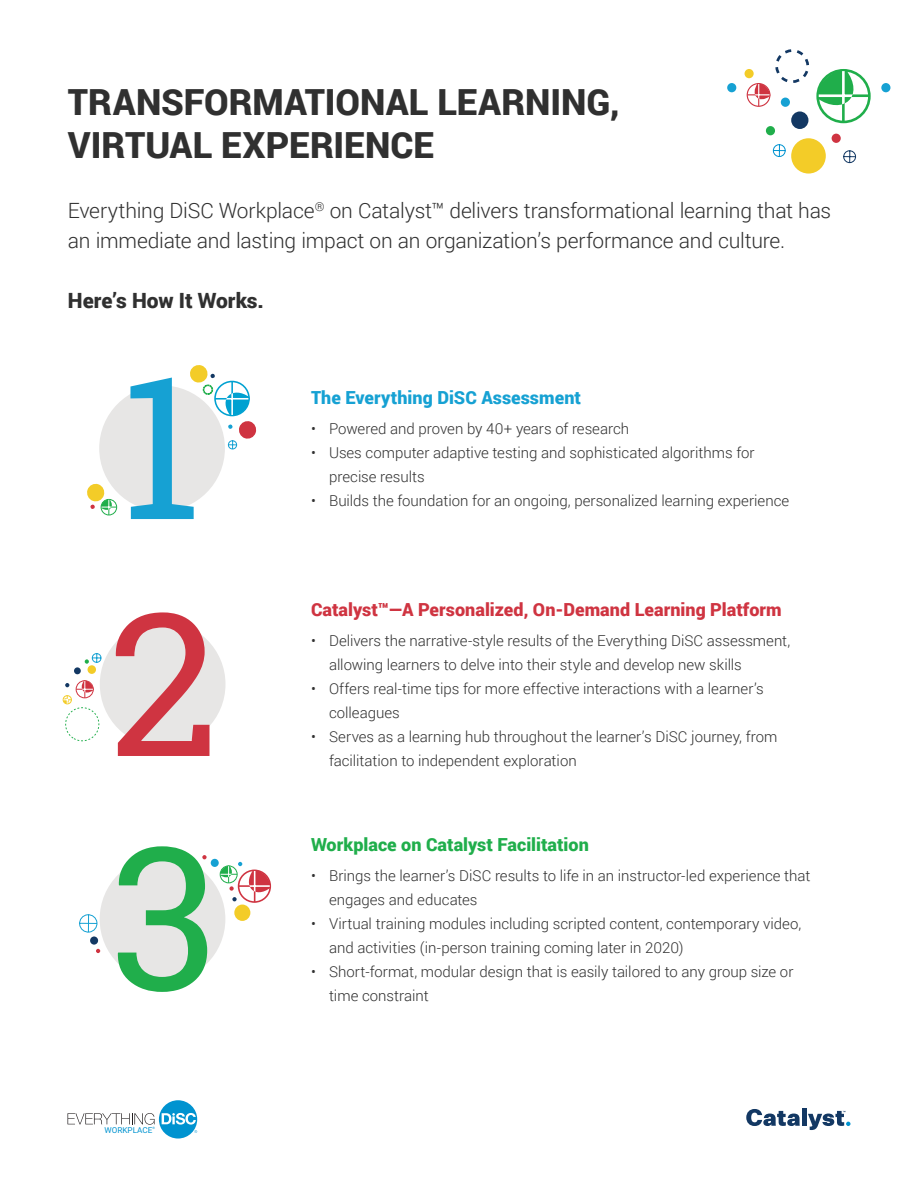
<style>
.page{position:relative;width:918px;height:1188px;background:#fff}
.page>*{position:absolute;margin:0;border:0;box-sizing:border-box;transform-origin:0 0}
.t1{font:900 36px/43.2px "Roboto";color:#303030}
.t2{font:300 21px/30px "Roboto";letter-spacing:-.01em;color:#303030}
.t3{font:900 21px "Roboto";color:#303030}
.t4{font:900 18px "Roboto";color:#cf3441}
.t5{font:900 18px "Roboto";color:#20ae4b}
.t6{font:900 18px "Roboto";color:#16a1d3}
.t7{font:300 15px "Roboto";color:#303030}
.t8{font:8.1px "Roboto";color:#0093d0}
.t9{font:3.15px "Roboto";color:#0093d0}
</style>
<div class="page">
<svg style="left:746px;top:1109px;width:54px;height:17px"></svg>
<hr style="left:802px;top:1109px;width:4px;height:17px;background:#133863">
<svg style="left:808px;top:1111px;width:42px;height:19px"></svg>
<svg style="left:68px;top:1100px;width:129px;height:39px"></svg>
<div style="left:99px;top:385px;width:126px;height:126px;background:#e7e6e5;border-radius:50%"></div>
<svg style="left:87px;top:483px;width:30px;height:32px"></svg>
<svg style="left:130px;top:365px;width:127px;height:154px"></svg>
<div style="left:100px;top:856px;width:125px;height:126px;background:#e7e6e5;border-radius:50%"></div>
<svg style="left:79px;top:914px;width:19px;height:19px"></svg>
<div style="left:238px;top:870px;width:33px;height:33px;border:2px solid #cf3441;border-radius:50%"></div>
<hr style="left:254px;top:870px;width:1px;height:32px;background:#cf3441">
<div style="left:234px;top:905px;width:16px;height:16px;background:#f3cc28;border-radius:50%"></div>
<svg style="left:118px;top:846px;width:89px;height:146px"></svg>
<svg style="left:96px;top:949px;width:4px;height:4px"></svg>
<svg style="left:220px;top:862px;width:51px;height:39px"></svg>
<div style="left:211px;top:859px;width:8px;height:8px;background:#16a1d3;border-radius:50%"></div>
<div style="left:90px;top:936px;width:8px;height:9px;background:#133863;border-radius:50%"></div>
<div style="left:100px;top:621px;width:126px;height:126px;background:#e7e6e5;border-radius:50%"></div>
<svg style="left:116px;top:612px;width:93px;height:144px"></svg>
<div style="left:88px;top:665px;width:8px;height:9px;background:#f3cc28;border-radius:50%"></div>
<div style="left:74px;top:667px;width:7px;height:7px;background:#133863;border-radius:50%"></div>
<svg style="left:85px;top:653px;width:16px;height:11px"></svg>
<svg style="left:63px;top:680px;width:36px;height:61px"></svg>
<div style="left:816px;top:69px;width:55px;height:54px;border:3px solid #20ae4b;border-radius:50%"></div>
<hr style="left:842px;top:70px;width:3px;height:52px;background:#20ae4b">
<hr style="left:817px;top:94px;width:52px;height:3px;background:#20ae4b">
<div style="left:791px;top:138px;width:35px;height:36px;background:#f3cc28;border-radius:50%"></div>
<div style="left:766px;top:126px;width:9px;height:9px;background:#20ae4b;border-radius:50%"></div>
<div style="left:745px;top:69px;width:9px;height:9px;background:#f3cc28;border-radius:50%"></div>
<div style="left:881px;top:83px;width:9px;height:9px;background:#16a1d3;border-radius:50%"></div>
<div style="left:727px;top:83px;width:9px;height:9px;background:#16a1d3;border-radius:50%"></div>
<div style="left:832px;top:134px;width:9px;height:9px;background:#cf3441;border-radius:50%"></div>
<div style="left:791px;top:111px;width:17px;height:18px;background:#133863;border-radius:50%"></div>
<svg style="left:773px;top:144px;width:13px;height:13px"></svg>
<svg style="left:843px;top:150px;width:13px;height:13px"></svg>
<svg style="left:747px;top:49px;width:119px;height:67px"></svg>
<p class="t1" style="left:68px;top:79px;width:553px">TRANSFORMATIONAL LEARNING,<br>VIRTUAL EXPERIENCE</p>
<p class="t2" style="left:68px;top:195px;width:765px">Everything DiSC Workplace<sup>®</sup> on Catalyst™ delivers transformational learning that has an immediate and lasting impact on an organization’s performance and culture.</p>
<p class="t3" style="left:68px;top:286px;width:198px">Here’s How It Works.</p>
<p class="t6" style="left:311px;top:385px;width:271px">The Everything DiSC Assessment</p>
<p class="t7" style="left:311px;top:418px;width:320px">• Powered and proven by 40+ years of research</p>
<p class="t7" style="left:311px;top:442px;width:445px">• Uses computer adaptive testing and sophisticated algorithms for</p>
<p class="t7" style="left:329px;top:466px;width:97px">precise results</p>
<p class="t7" style="left:311px;top:490px;width:480px">• Builds the foundation for an ongoing, personalized learning experience</p>
<p class="t4" style="left:311px;top:597px;width:472px">Catalyst™—A Personalized, On-Demand Learning Platform</p>
<p class="t7" style="left:311px;top:630px;width:481px">• Delivers the narrative-style results of the Everything DiSC assessment,</p>
<p class="t7" style="left:329px;top:654px;width:414px">allowing learners to delve into their style and develop new skills</p>
<p class="t7" style="left:311px;top:678px;width:454px">• Offers real-time tips for more effective interactions with a learner’s</p>
<p class="t7" style="left:329px;top:702px;width:72px">colleagues</p>
<p class="t7" style="left:311px;top:726px;width:468px">• Serves as a learning hub throughout the learner’s DiSC journey, from</p>
<p class="t7" style="left:329px;top:750px;width:249px">facilitation to independent exploration</p>
<p class="t8" style="left:105px;top:1124px;width:49px">WORKPLACE</p>
<p class="t9" style="left:152px;top:1126px;width:4px">®</p>
<p class="t5" style="left:311px;top:832px;width:279px">Workplace on Catalyst Facilitation</p>
<p class="t7" style="left:311px;top:865px;width:501px">• Brings the learner’s DiSC results to life in an instructor-led experience that</p>
<p class="t7" style="left:329px;top:889px;width:150px">engages and educates</p>
<p class="t7" style="left:311px;top:913px;width:492px">• Virtual training modules including scripted content, contemporary video,</p>
<p class="t7" style="left:329px;top:937px;width:356px">and activities (in-person training coming later in 2020)</p>
<p class="t7" style="left:311px;top:961px;width:484px">• Short-format, modular design that is easily tailored to any group size or</p>
<p class="t7" style="left:329px;top:985px;width:101px">time constraint</p>
</div>
